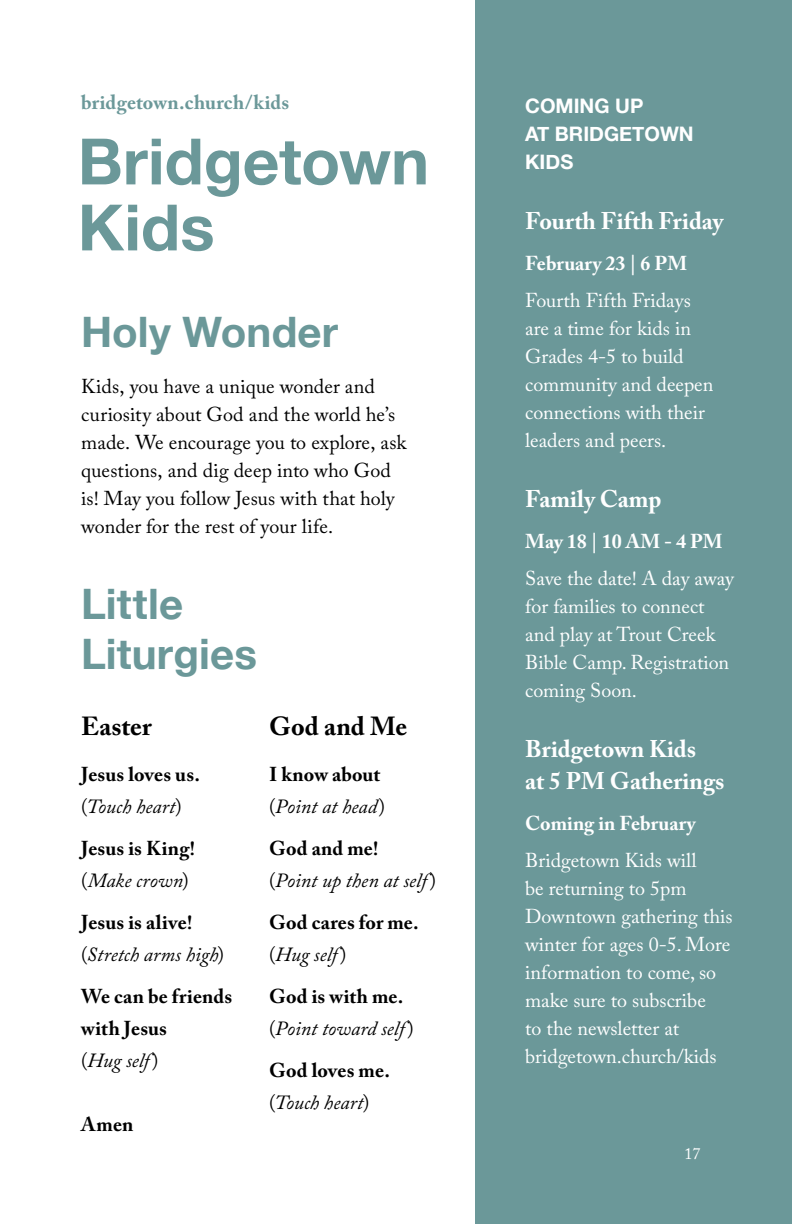
<style>
.page{position:relative;width:792px;height:1224px;background:#fff}
.page>*{position:absolute;margin:0;border:0;box-sizing:border-box;transform-origin:0 0}
.t1{font:700 64px "Helvetica Neue";color:#6b9899}
.t2{font:700 42px/50px "Helvetica Neue";letter-spacing:.005em;color:#6b9899}
.t3{font:700 26px "Adobe Caslon Pro";color:#000}
.t4{font:700 24px/32px "Adobe Caslon Pro";color:#fff}
.t5{font:20px/28px "Adobe Caslon Pro";color:#fff}
.t6{font:20px/28px "Adobe Caslon Pro";letter-spacing:.005em;color:#000}
.t7{font:italic 20px/32px "Adobe Caslon Pro";letter-spacing:.005em;color:#000}
.t8{font:700 20px/32px "Adobe Caslon Pro";letter-spacing:.01em;color:#000}
.t9{font:700 20px "Adobe Caslon Pro";color:#fff}
.t10{font:700 20px/28px "Helvetica Neue";color:#fff}
.t11{font:700 20px "Adobe Caslon Pro";letter-spacing:.01em;color:#6b9899}
.t12{font:16px "Adobe Caslon Pro";color:#fff}
.s1{font-style:normal}
.s2{font-weight:700;font-style:normal}
</style>
<div class="page">
<div style="left:475px;top:0;width:317px;height:1224px;background:#6b9899"></div>
<p class="t11" style="left:81px;top:90px;width:210px">bridgetown.church/kids</p>
<p class="t1" style="left:78px;top:111px;width:353px">Bridgetown</p>
<p class="t1" style="left:78px;top:177px;width:138px">Kids</p>
<p class="t2" style="left:81px;top:308px;width:259px">Holy Wonder</p>
<p class="t6" style="left:81px;top:372px;width:327px">Kids, you have a unique wonder and curiosity about God and the world he’s made. We encourage you to explore, ask questions, and dig deep into who God is! May you follow Jesus with that holy wonder for the rest of your life.</p>
<p class="t2" style="left:81px;top:580px;width:177px">Little<br>Liturgies</p>
<p class="t3" style="left:81px;top:711px;width:72px">Easter</p>
<p class="t8" style="left:81px;top:758px;width:120px">Jesus loves us.</p>
<p class="t7" style="left:81px;top:790px;width:102px"><span class="s1">(</span>Touch heart<span class="s1">)</span></p>
<p class="t8" style="left:81px;top:832px;width:115px">Jesus is King!</p>
<p class="t7" style="left:81px;top:864px;width:109px"><span class="s1">(</span>Make crown<span class="s1">)</span></p>
<p class="t8" style="left:81px;top:906px;width:113px">Jesus is alive!</p>
<p class="t7" style="left:81px;top:938px;width:145px"><span class="s1">(</span>Stretch arms high<span class="s1">)</span></p>
<p class="t8" style="left:81px;top:980px;width:152px">We can be friends with Jesus</p>
<p class="t7" style="left:81px;top:1044px;width:79px"><span class="s1">(</span>Hug self<span class="s1">)</span></p>
<p class="t8" style="left:81px;top:1108px;width:54px">Amen</p>
<p class="t3" style="left:269px;top:711px;width:140px">God and Me</p>
<p class="t7" style="left:269px;top:758px;width:117px"><span class="s2">I know about </span><span class="s1">(</span>Point at head<span class="s1">)</span></p>
<p class="t8" style="left:269px;top:832px;width:111px">God and me!</p>
<p class="t7" style="left:269px;top:864px;width:168px"><span class="s1">(</span>Point up then at self<span class="s1">)</span></p>
<p class="t8" style="left:269px;top:906px;width:151px">God cares for me.</p>
<p class="t7" style="left:269px;top:938px;width:79px"><span class="s1">(</span>Hug self<span class="s1">)</span></p>
<p class="t8" style="left:269px;top:980px;width:136px">God is with me.</p>
<p class="t7" style="left:269px;top:1012px;width:146px"><span class="s1">(</span>Point toward self<span class="s1">)</span></p>
<p class="t8" style="left:269px;top:1054px;width:122px">God loves me.</p>
<p class="t7" style="left:269px;top:1086px;width:102px"><span class="s1">(</span>Touch heart<span class="s1">)</span></p>
<p class="t10" style="left:525px;top:93px;width:170px">COMING UP<br>AT BRIDGETOWN<br>KIDS</p>
<p class="t4" style="left:525px;top:205px;width:200px">Fourth Fifth Friday</p>
<p class="t9" style="left:525px;top:252px;width:164px">February 23 | 6 PM</p>
<p class="t5" style="left:525px;top:287px;width:190px">Fourth Fifth Fridays are a time for kids in<br>Grades 4-5 to build community and deepen connections with their leaders and peers.</p>
<p class="t4" style="left:525px;top:483px;width:138px">Family Camp</p>
<p class="t9" style="left:525px;top:530px;width:199px">May 18 | 10 AM - 4 PM</p>
<p class="t5" style="left:525px;top:565px;width:210px">Save the date! A day away for families to connect and play at Trout Creek<br>Bible Camp. Registration coming Soon.</p>
<p class="t4" style="left:525px;top:733px;width:201px">Bridgetown Kids<br>at 5 PM Gatherings</p>
<p class="t9" style="left:525px;top:812px;width:172px">Coming in February</p>
<p class="t5" style="left:525px;top:847px;width:209px">Bridgetown Kids will<br>be returning to 5pm<br>Downtown gathering this winter for ages 0-5. More information to come, so make sure to subscribe<br>to the newsletter at bridgetown.church/kids</p>
<p class="t12" style="left:685px;top:1144px;width:17px">17</p>
</div>
